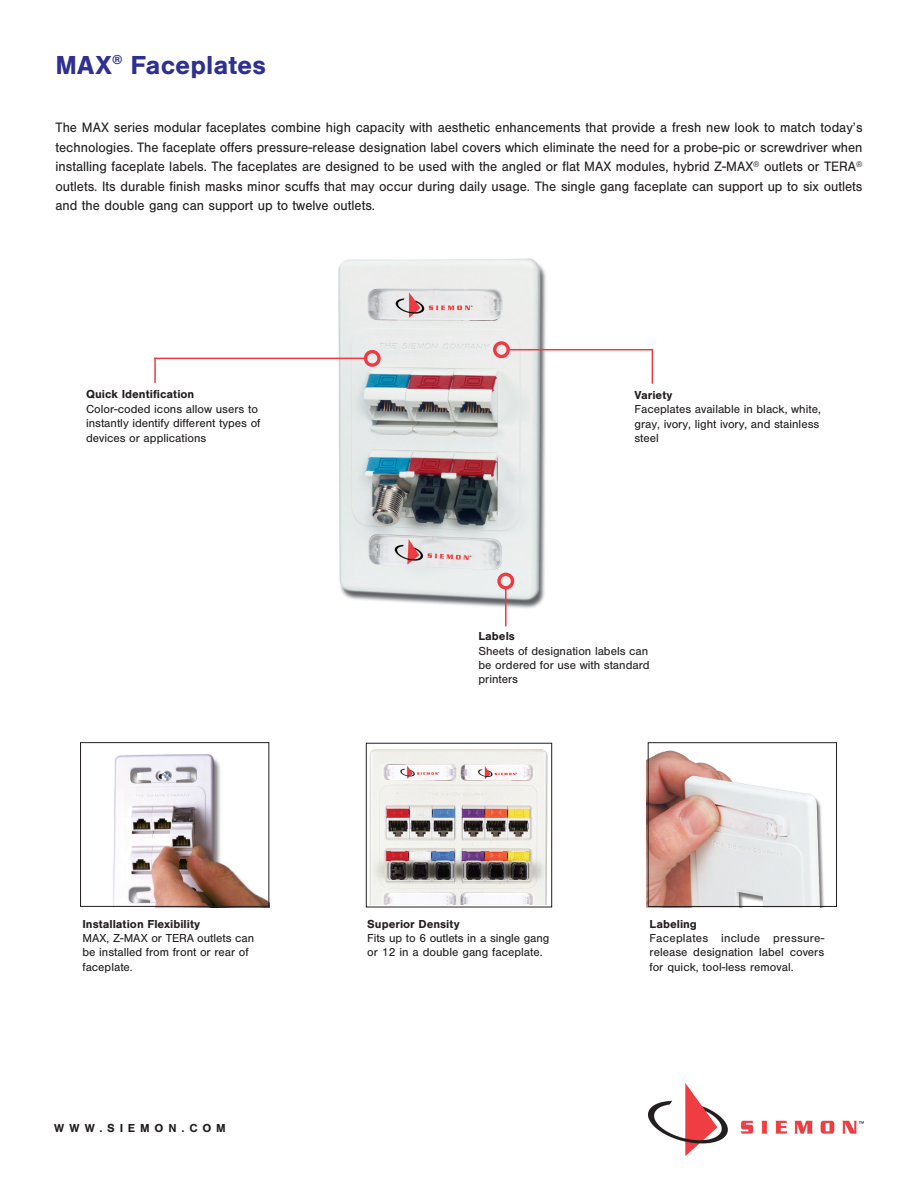
<style>
.page{position:relative;width:918px;height:1188px;background:#fff}
.page>*{position:absolute;margin:0;border:0;box-sizing:border-box;transform-origin:0 0}
.FrontPageHeader{font:700 27px "Nimbus San";color:#2e3092}
.GLA_Body{font:14.1px/19.5px "Nimbus San";color:#231f20;text-align:justify;scale:.95 1}
.CalloutCopy{font:12px/14.4px "Nimbus San";color:#231f20}
.GLAMOUR_AH_RIGHT{font:12px/14.4px "Nimbus San";color:#231f20;text-align:justify}
.CalloutCopy-2{font:700 12px "Nimbus San";color:#231f20}
.GLAMOUR_AB_CENTER{font:12px/14.4px "Nimbus San";letter-spacing:-.01em;color:#231f20}
.CalloutCopy-3{font:700 12px "Nimbus San";letter-spacing:.4em;color:#231f20}
</style>
<div class="page">
<img style="left:648px;top:1084px;width:216px;height:72px">
<img style="left:647px;top:743px;width:177px;height:164px">
<img style="left:370px;top:749px;width:178px;height:156px">
<img style="left:113px;top:742px;width:157px;height:165px">
<img style="left:320px;top:258px;width:245px;height:350px">
<hr style="left:154px;top:358px;width:212px;height:1px;background:#ee3a41">
<div style="left:364px;top:350px;width:17px;height:17px;border:3px solid #ee3a41;border-radius:50%"></div>
<hr style="left:505px;top:588px;width:2px;height:38px;background:#ee3a41">
<div style="left:497px;top:573px;width:17px;height:17px;border:3px solid #ee3a41;border-radius:50%"></div>
<hr style="left:508px;top:349px;width:145px;height:1px;background:#ee3a41">
<div style="left:493px;top:341px;width:17px;height:17px;border:3px solid #ee3a41;border-radius:50%"></div>
<hr style="left:652px;top:349px;width:1px;height:35px;background:#ee3a41">
<hr style="left:154px;top:358px;width:2px;height:25px;background:#ee3a41">
<div style="left:80px;top:742px;width:189px;height:165px;border:1px solid #231f20"></div>
<div style="left:366px;top:743px;width:186px;height:164px;border:1px solid #231f20"></div>
<div style="left:648px;top:742px;width:189px;height:165px;border:1px solid #231f20"></div>
<p class="FrontPageHeader" style="left:56px;top:49px;width:212px">MAX<sup>®</sup> Faceplates</p>
<p class="GLA_Body" style="left:56px;top:118px;width:851px">The MAX series modular faceplates combine high capacity with aesthetic enhancements that provide a fresh new look to match today’s technologies. The faceplate offers pressure-release designation label covers which eliminate the need for a probe-pic or screwdriver when installing faceplate labels. The faceplates are designed to be used with the angled or flat MAX modules, hybrid Z-MAX<sup>®</sup> outlets or TERA<sup>® </sup>outlets. Its durable finish masks minor scuffs that may occur during daily usage. The single gang faceplate can support up to six outlets and the double gang can support up to twelve outlets.</p>
<p class="CalloutCopy-2" style="left:86px;top:388px;width:110px">Quick Identification</p>
<p class="CalloutCopy" style="left:86px;top:402px;width:176px">Color-coded icons allow users to instantly identify different types of devices or applications</p>
<p class="CalloutCopy-2" style="left:82px;top:917px;width:119px">Installation Flexibility</p>
<p class="CalloutCopy" style="left:82px;top:931px;width:173px">MAX, Z-MAX or TERA outlets can be installed from front or rear of faceplate.</p>
<p class="CalloutCopy-3" style="left:54px;top:1122px;width:173px">WWW.SIEMON.COM</p>
<p class="CalloutCopy-2" style="left:634px;top:388px;width:40px">Variety</p>
<p class="CalloutCopy" style="left:634px;top:402px;width:188px">Faceplates available in black, white, gray, ivory, light ivory, and stainless steel</p>
<p class="CalloutCopy-2" style="left:478px;top:630px;width:38px">Labels</p>
<p class="CalloutCopy" style="left:478px;top:644px;width:173px;text-align:justify">Sheets of designation labels can be ordered for use with standard printers</p>
<p class="CalloutCopy-2" style="left:367px;top:917px;width:94px">Superior Density</p>
<p class="GLAMOUR_AB_CENTER" style="left:367px;top:931px;width:184px">Fits up to 6 outlets in a single gang or 12 in a double gang faceplate.</p>
<p class="CalloutCopy-2" style="left:650px;top:917px;width:49px">Labeling</p>
<p class="GLAMOUR_AH_RIGHT" style="left:650px;top:931px;width:176px">Faceplates include pressure&shy;release designation label covers for quick, tool-less removal.</p>
</div>
